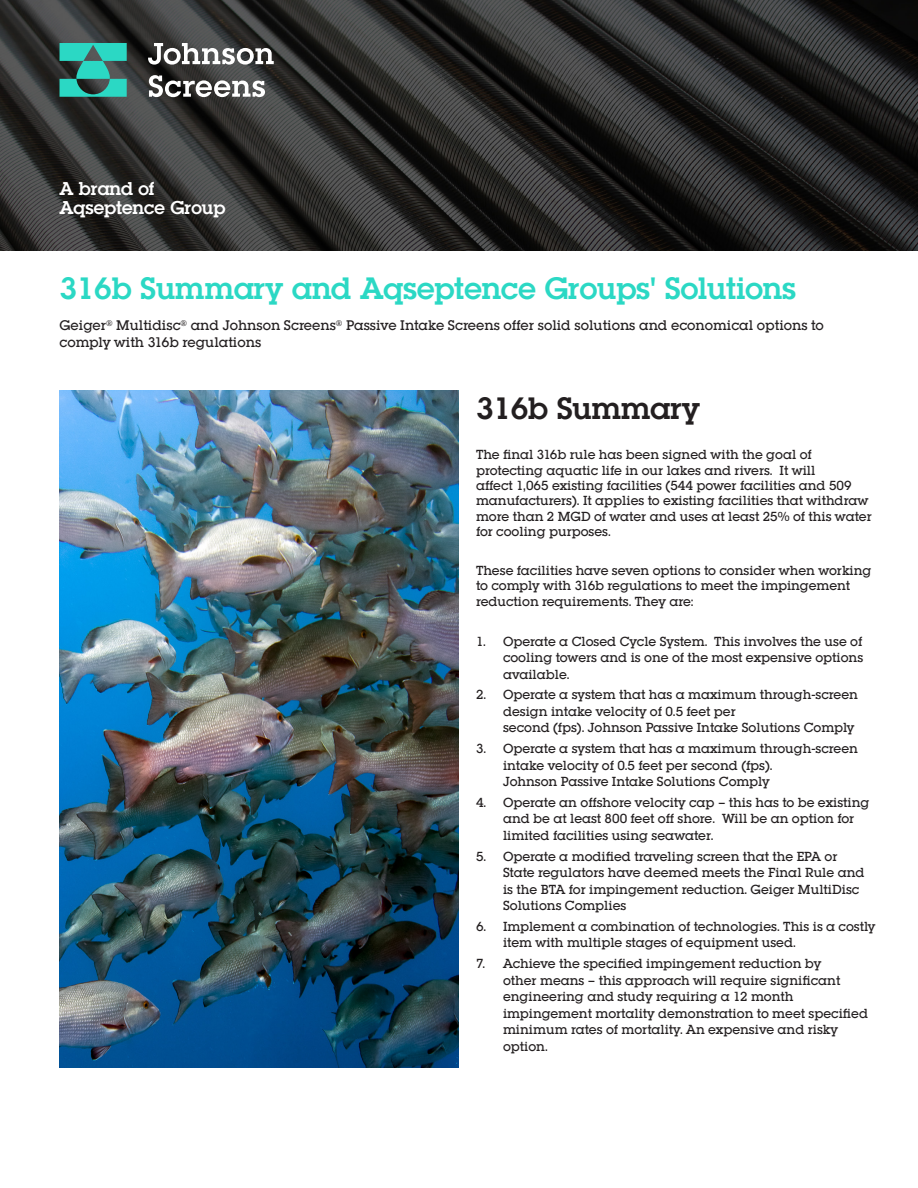
<style>
.page{position:relative;width:918px;height:1188px;background:#fff}
.page>*{position:absolute;margin:0;border:0;box-sizing:border-box;transform-origin:0 0}
.AQ_Heading_GREEN{font:600 30px "Lubalin Graph Std";color:#2bd8c4}
.Paragraph_Text{font:600 30px "Lubalin Graph Std";color:#231f20}
.t1{font:600 18px/20px "Lubalin Graph Std";color:#fff}
.t2{font:500 13.5px/16.2px "Lubalin Graph Std";color:#231f20}
.Paragraph_Text-2{font:500 12.75px/16.5px "Lubalin Graph Std";color:#231f20}
</style>
<div class="page">
<img style="left:60px;top:390px;width:399px;height:678px">
<img style="left:0;top:0;width:918px;height:250px">
<svg style="left:148px;top:43px;width:126px;height:54px"></svg>
<svg style="left:60px;top:43px;width:67px;height:54px;background:#31a194"></svg>
<h2 class="t1" style="left:60px;top:178px;width:167px">A brand of<br>Aqseptence Group</h2>
<p class="AQ_Heading_GREEN" style="left:60px;top:269px;width:738px">316b Summary and Aqseptence Groups' Solutions</p>
<p class="t2" style="left:60px;top:317px;width:766px">Geiger<sup>®</sup> Multidisc<sup>®</sup> and Johnson Screens<sup>®</sup> Passive Intake Screens offer solid solutions and economical options to comply with 316b regulations</p>
<p class="Paragraph_Text" style="left:476px;top:389px;width:225px">316b Summary</p>
<p class="Paragraph_Text-2" style="left:476px;top:447px;width:397px;line-height:15.3px">The final 316b rule has been signed with the goal of protecting aquatic life in our lakes and rivers. It will<br>affect 1,065 existing facilities (544 power facilities and 509 manufacturers). It applies to existing facilities that withdraw more than 2 MGD of water and uses at least 25% of this water for cooling purposes.</p>
<p class="Paragraph_Text-2" style="left:476px;top:563px;width:397px;line-height:15.3px">These facilities have seven options to consider when working to comply with 316b regulations to meet the impingement reduction requirements. They are:</p>
<p class="Paragraph_Text-2" style="left:503px;top:633px;width:362px;text-align:justify;text-indent:-27px">1. Operate a Closed Cycle System. This involves the use of cooling towers and is one of the most expensive options available.</p>
<p class="Paragraph_Text-2" style="left:503px;top:687px;width:356px;text-indent:-27px">2. Operate a system that has a maximum through-screen design intake velocity of 0.5 feet per<br>second (fps). Johnson Passive Intake Solutions Comply</p>
<p class="Paragraph_Text-2" style="left:503px;top:740px;width:356px;text-indent:-27px">3. Operate a system that has a maximum through-screen intake velocity of 0.5 feet per second (fps).<br>Johnson Passive Intake Solutions Comply</p>
<p class="Paragraph_Text-2" style="left:503px;top:794px;width:368px;text-indent:-27px">4. Operate an offshore velocity cap – this has to be existing and be at least 800 feet off shore. Will be an option for limited facilities using seawater.</p>
<p class="Paragraph_Text-2" style="left:503px;top:848px;width:363px;text-indent:-27px">5. Operate a modified traveling screen that the EPA or State regulators have deemed meets the Final Rule and is the BTA for impingement reduction. Geiger MultiDisc Solutions Complies</p>
<p class="Paragraph_Text-2" style="left:503px;top:918px;width:374px;text-indent:-27px">6. Implement a combination of technologies. This is a costly item with multiple stages of equipment used.</p>
<p class="Paragraph_Text-2" style="left:503px;top:955px;width:367px;text-indent:-27px">7. Achieve the specified impingement reduction by<br>other means – this approach will require significant engineering and study requiring a 12 month impingement mortality demonstration to meet specified minimum rates of mortality. An expensive and risky option.</p>
</div>
